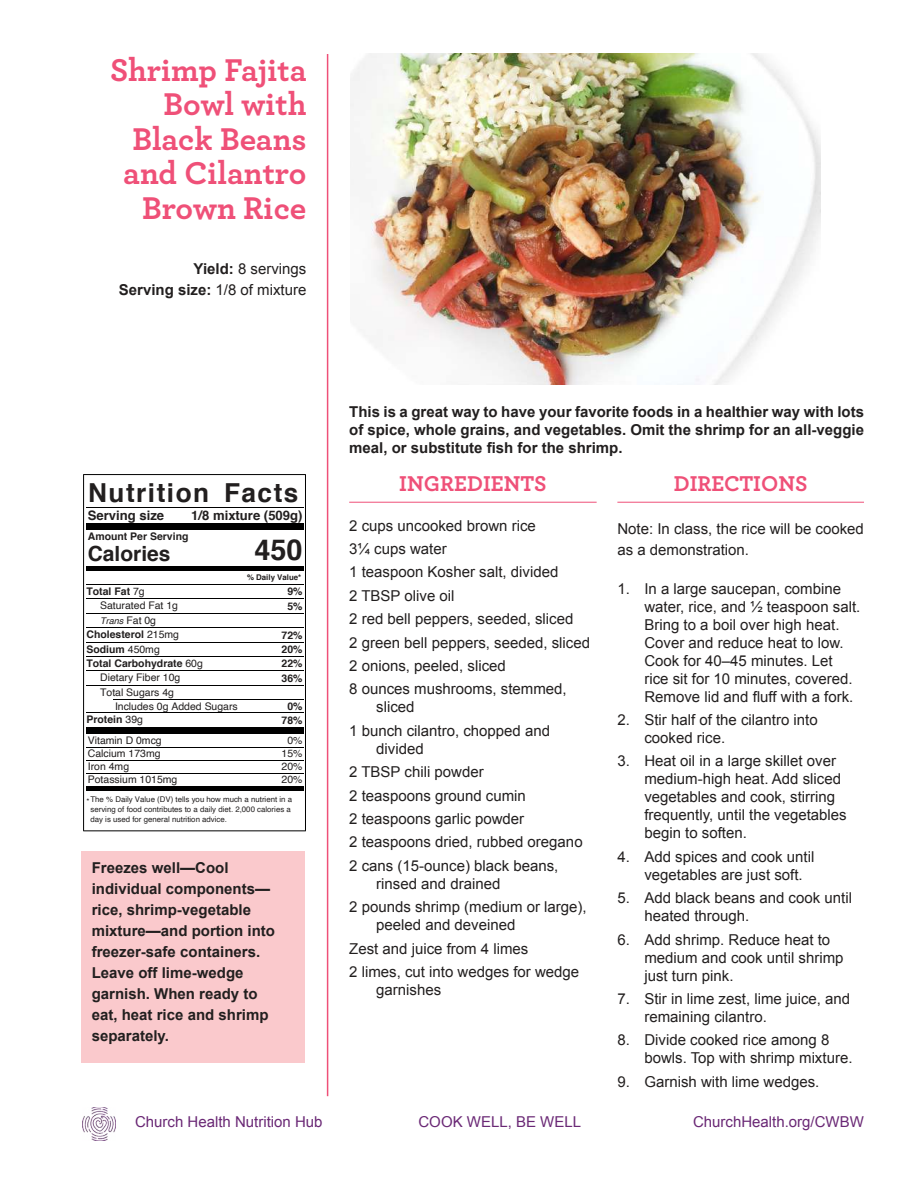
<style>
.page{position:relative;width:918px;height:1188px;background:#fff}
.page>*{position:absolute;margin:0;border:0;box-sizing:border-box;transform-origin:0 0}
.t1{font:700 33px/34.5px "Archer";color:#ef5078;text-align:right}
.t2{font:700 28.8px "Helvetica";color:#221f1f}
.t3{font:700 26.25px "Helvetica";letter-spacing:.06em;color:#221f1f}
.t4{font:700 22.5px "Archer";color:#ef5078}
.t5{font:700 21px "Helvetica";color:#221f1f}
.t6{font:15px/18px "Arial";color:#221f1f}
.t7{font:700 15px/21px "Arial";color:#221f1f;text-align:justify}
.t8{font:15px "Arial";color:#6a2875}
.t9{font:700 13.05px "Helvetica";color:#221f1f}
.t10{font:10.5px/13.8px "Helvetica";color:#221f1f}
.t11{font:700 10.5px "Helvetica";color:#221f1f}
.t12{font:italic 9.15px "Helvetica";color:#221f1f}
.t13{font:7.8px/9.6px "Helvetica";color:#221f1f}
.t14{font:700 7.8px "Helvetica";color:#221f1f}
.s1{font-weight:700}
.s2{font-weight:400}
.s3{font-style:normal;font-size:10.5px}
</style>
<div class="page">
<img style="left:82px;top:1107px;width:33px;height:33px">
<hr style="left:327px;top:54px;width:1px;height:1042px;background:#ef5078">
<hr style="left:349px;top:502px;width:248px;height:1px;background:#ef5078">
<hr style="left:617px;top:502px;width:247px;height:1px;background:#ef5078">
<hr style="left:87px;top:508px;width:217px;height:1px;background:#000">
<div style="left:87px;top:523px;width:217px;height:7px;background:#000"></div>
<hr style="left:87px;top:567px;width:217px;height:4px;background:#000">
<hr style="left:87px;top:584px;width:217px;height:1px;background:#000">
<hr style="left:87px;top:599px;width:217px;height:1px;background:#000">
<hr style="left:87px;top:613px;width:217px;height:1px;background:#000">
<hr style="left:87px;top:628px;width:217px;height:1px;background:#000">
<hr style="left:87px;top:642px;width:217px;height:1px;background:#000">
<hr style="left:87px;top:656px;width:217px;height:1px;background:#000">
<hr style="left:87px;top:671px;width:217px;height:1px;background:#000">
<hr style="left:87px;top:685px;width:217px;height:1px;background:#000">
<hr style="left:114px;top:700px;width:190px;height:1px;background:#000">
<hr style="left:87px;top:713px;width:217px;height:1px;background:#000">
<div style="left:87px;top:727px;width:217px;height:7px;background:#000"></div>
<hr style="left:87px;top:747px;width:217px;height:1px;background:#000">
<hr style="left:87px;top:760px;width:217px;height:1px;background:#000">
<hr style="left:87px;top:773px;width:217px;height:1px;background:#000">
<hr style="left:87px;top:787px;width:217px;height:4px;background:#000">
<hr style="left:83px;top:474px;width:223px;height:1px;background:#000">
<hr style="left:83px;top:831px;width:223px;height:1px;background:#000">
<hr style="left:83px;top:475px;width:1px;height:356px;background:#000">
<hr style="left:305px;top:475px;width:1px;height:356px;background:#000">
<img style="left:350px;top:54px;width:470px;height:330px">
<div style="left:81px;top:851px;width:224px;height:212px;background:#fac9cc"></div>
<h1 class="t1" style="left:110px;top:54px;width:198px">Shrimp Fajita<br>Bowl with<br>Black Beans and Cilantro<br>Brown Rice</h1>
<p class="t6" style="left:119px;top:260px;width:189px;line-height:21px;text-align:right"><span class="s1">Yield:</span> 8 servings<br><span class="s1">Serving size:</span> 1/8 of mixture</p>
<h3 class="t3" style="left:88px;top:471px;width:212px">Nutrition Facts</h3>
<p class="t9" style="left:88px;top:510px;width:78px">Serving size</p>
<p class="t9" style="left:191px;top:510px;width:113px">1/8 mixture (509g)</p>
<p class="t11" style="left:88px;top:532px;width:102px">Amount Per Serving</p>
<h3 class="t5" style="left:88px;top:546px;width:84px">Calories</h3>
<h2 class="t2" style="left:254px;top:538px;width:50px">450</h2>
<p class="t14" style="left:247px;top:574px;width:56px">% Daily Value*</p>
<p class="t11" style="left:87px;top:587px;width:60px">Total Fat <span class="s2">7g</span></p>
<p class="t11" style="left:287px;top:588px;width:17px">9%</p>
<p class="t10" style="left:100px;top:600px;width:80px">Saturated Fat 1g</p>
<p class="t11" style="left:287px;top:602px;width:17px">5%</p>
<p class="t12" style="left:100px;top:615px;width:58px">Trans <span class="s3">Fat 0g</span></p>
<p class="t11" style="left:87px;top:630px;width:94px">Cholesterol <span class="s2">215mg</span></p>
<p class="t11" style="left:282px;top:631px;width:22px">72%</p>
<p class="t11" style="left:87px;top:645px;width:75px">Sodium <span class="s2">450mg</span></p>
<p class="t11" style="left:282px;top:645px;width:22px">20%</p>
<p class="t11" style="left:87px;top:659px;width:118px">Total Carbohydrate <span class="s2">60g</span></p>
<p class="t11" style="left:282px;top:660px;width:22px">22%</p>
<p class="t10" style="left:100px;top:672px;width:82px">Dietary Fiber 10g</p>
<p class="t11" style="left:282px;top:674px;width:22px">36%</p>
<p class="t10" style="left:115px;top:686px;width:124px;text-indent:-15px">Total Sugars 4g<br>Includes 0g Added Sugars</p>
<p class="t11" style="left:287px;top:702px;width:17px">0%</p>
<p class="t11" style="left:87px;top:716px;width:58px">Protein <span class="s2">39g</span></p>
<p class="t11" style="left:282px;top:716px;width:22px">78%</p>
<p class="t10" style="left:88px;top:734px;width:75px">Vitamin D 0mcg</p>
<p class="t10" style="left:287px;top:734px;width:17px">0%</p>
<p class="t10" style="left:88px;top:747px;width:74px">Calcium 173mg</p>
<p class="t10" style="left:282px;top:747px;width:22px">15%</p>
<p class="t10" style="left:88px;top:761px;width:43px">Iron 4mg</p>
<p class="t10" style="left:282px;top:761px;width:22px">20%</p>
<p class="t10" style="left:88px;top:774px;width:91px">Potassium 1015mg</p>
<p class="t10" style="left:282px;top:774px;width:22px">20%</p>
<p class="t13" style="left:90px;top:796px;width:203px;text-indent:-4px">*The % Daily Value (DV) tells you how much a nutrient in a serving of food contributes to a daily diet. 2,000 calories a day is used for general nutrition advice.</p>
<p class="t7" style="left:92px;top:858px;width:185px;text-align:left">Freezes well—Cool individual components— rice, shrimp-vegetable mixture—and portion into freezer-safe containers.<br>Leave off lime-wedge garnish. When ready to eat, heat rice and shrimp separately.</p>
<p class="t7" style="left:349px;top:404px;width:516px;line-height:18px">This is a great way to have your favorite foods in a healthier way with lots of spice, whole grains, and vegetables. Omit the shrimp for an all-veggie meal, or substitute fish for the shrimp.</p>
<h3 class="t4" style="left:399px;top:473px;width:149px">INGREDIENTS</h3>
<p class="t6" style="left:349px;top:515px;width:242px;line-height:23.4px">2 cups uncooked brown rice<br>3¼ cups water<br>1 teaspoon Kosher salt, divided<br>2 TBSP olive oil<br>2 red bell peppers, seeded, sliced<br>2 green bell peppers, seeded, sliced<br>2 onions, peeled, sliced<br>8 ounces mushrooms, stemmed,</p>
<p class="t6" style="left:349px;top:697px;width:202px;line-height:23.4px;text-indent:27px">sliced<br>1 bunch cilantro, chopped and</p>
<p class="t6" style="left:349px;top:738px;width:235px;line-height:23.4px;text-indent:27px">divided<br>2 TBSP chili powder<br>2 teaspoons ground cumin<br>2 teaspoons garlic powder<br>2 teaspoons dried, rubbed oregano<br>2 cans (15-ounce) black beans,</p>
<p class="t6" style="left:349px;top:873px;width:239px;line-height:23.4px;text-indent:27px">rinsed and drained<br>2 pounds shrimp (medium or large),</p>
<p class="t6" style="left:349px;top:915px;width:232px;line-height:23.4px;text-indent:27px">peeled and deveined<br>Zest and juice from 4 limes<br>2 limes, cut into wedges for wedge</p>
<p class="t6" style="left:376px;top:982px;width:67px">garnishes</p>
<h3 class="t4" style="left:674px;top:473px;width:135px">DIRECTIONS</h3>
<p class="t6" style="left:617px;top:519px;width:248px;line-height:21px">Note: In class, the rice will be cooked as a demonstration.</p>
<p class="t6" style="left:644px;top:581px;width:217px;text-indent:-27px">1. In a large saucepan, combine water, rice, and ½ teaspoon salt.<br>Bring to a boil over high heat.<br>Cover and reduce heat to low.<br>Cook for 40–45 minutes. Let rice sit for 10 minutes, covered.<br>Remove lid and fluff with a fork.</p>
<p class="t6" style="left:644px;top:712px;width:175px;text-indent:-27px">2. Stir half of the cilantro into cooked rice.</p>
<p class="t6" style="left:644px;top:754px;width:204px;text-indent:-27px">3. Heat oil in a large skillet over medium-high heat. Add sliced vegetables and cook, stirring frequently, until the vegetables begin to soften.</p>
<p class="t6" style="left:644px;top:849px;width:172px;text-indent:-27px">4. Add spices and cook until vegetables are just soft.</p>
<p class="t6" style="left:644px;top:890px;width:209px;text-indent:-27px">5. Add black beans and cook until heated through.</p>
<p class="t6" style="left:644px;top:932px;width:201px;text-indent:-27px">6. Add shrimp. Reduce heat to medium and cook until shrimp just turn pink.</p>
<p class="t6" style="left:644px;top:991px;width:207px;text-indent:-27px">7. Stir in lime zest, lime juice, and remaining cilantro.</p>
<p class="t6" style="left:644px;top:1033px;width:210px;text-indent:-27px">8. Divide cooked rice among 8 bowls. Top with shrimp mixture.</p>
<p class="t6" style="left:617px;top:1074px;width:204px">9. Garnish with lime wedges.</p>
<p class="t8" style="left:135px;top:1116px;width:189px">Church Health Nutrition Hub</p>
<p class="t8" style="left:419px;top:1116px;width:164px">COOK WELL, BE WELL</p>
<p class="t8" style="left:693px;top:1116px;width:172px">ChurchHealth.org/CWBW</p>
</div>
